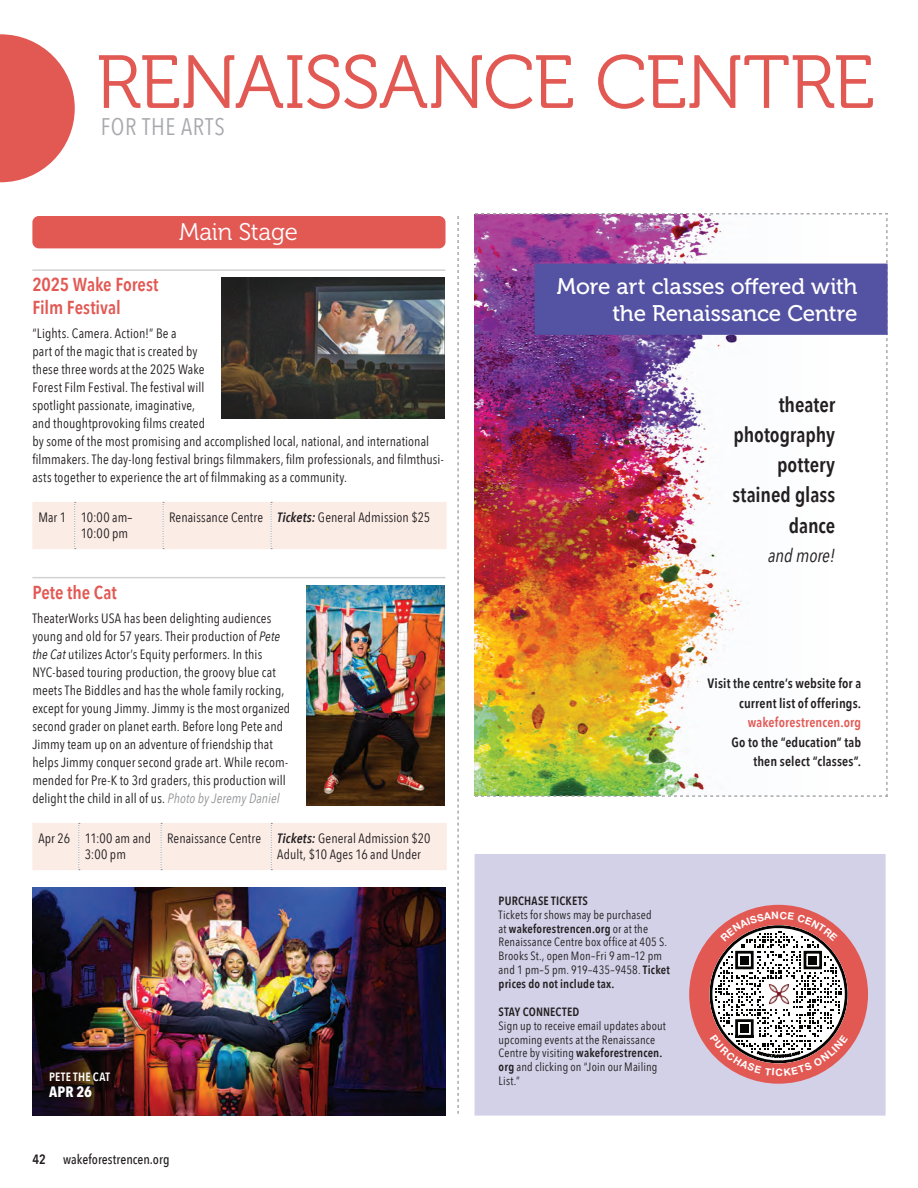
<style>
.page{position:relative;width:918px;height:1188px;background:#fff}
.page>*{position:absolute;margin:0;border:0;box-sizing:border-box;transform-origin:0 0}
.t1{font:75px "Museo 300";letter-spacing:-.02em;color:#e25954}
.t2{font:24px "Avenir Next Condensed";letter-spacing:.03em;color:#a8a9ad}
.t3{font:24px "Museo 300";letter-spacing:-.01em;color:#fff}
.t4{font:22.5px/27px "Museo 500";letter-spacing:-.005em;color:#fff;text-align:right}
.t5{font:600 21px/30px "Avenir Next Condensed";letter-spacing:-.005em;color:#231f20;text-align:right}
.t6{font:600 18.75px/22.5px "Avenir Next Condensed";letter-spacing:-.005em;color:#e25954}
.t7{font:italic 18.75px "Avenir Next Condensed";letter-spacing:-.005em;color:#231f20}
.t8{font:700 15px "Avenir Next Condensed";color:#fff}
.t9{font:13.5px/18px "Avenir Next Condensed";letter-spacing:.01em;color:#231f20}
.t10{font:600 13.5px/19.5px "Avenir Next Condensed";letter-spacing:.01em;color:#231f20;text-align:right}
.t11{font:500 13.5px "Avenir Next Condensed";letter-spacing:.005em;color:#231f20}
.t12{font:600 13.5px "Avenir Next Condensed";letter-spacing:.01em;color:#e25954}
.t13{font:12px/13.8px "Avenir Next Condensed";letter-spacing:.015em;color:#231f20}
.t14{font:600 12px "Avenir Next Condensed";letter-spacing:.015em;color:#231f20}
.t15{font:600 12px "Avenir Next Condensed";letter-spacing:.025em;color:#fff}
.s1{font-weight:600;font-style:italic}
.s2{font-style:italic}
.s3{font-style:italic;color:#939598}
.s4{font-weight:600}
</style>
<div class="page">
<hr style="left:32px;top:269px;width:413px;height:2px;background:#d1d2d4">
<hr style="left:32px;top:577px;width:413px;height:1px;background:#d1d2d4">
<div style="left:32px;top:216px;width:413px;height:32px;background:#e25954;border-radius:6px"></div>
<div style="left:32px;top:502px;width:415px;height:47px;background:#fbece6"></div>
<div style="left:32px;top:823px;width:415px;height:47px;background:#fbece6"></div>
<img style="left:221px;top:278px;width:224px;height:141px">
<img style="left:307px;top:585px;width:138px;height:221px">
<svg style="left:457px;top:216px;width:2px;height:898px"></svg>
<div style="left:475px;top:854px;width:411px;height:262px;background:#d3d1e8"></div>
<div style="left:689px;top:905px;width:179px;height:179px;background:#e25954;border-radius:50%"></div>
<img style="left:475px;top:213px;width:413px;height:584px">
<div style="left:535px;top:264px;width:353px;height:71px;background:#5452a2;border:2px solid #5452a2"></div>
<img style="left:32px;top:887px;width:414px;height:229px">
<svg style="left:0;top:34px;width:75px;height:148px"></svg>
<svg style="left:709px;top:912px;width:139px;height:164px"></svg>
<h1 class="t1" style="left:96px;top:42px;width:780px">RENAISSANCE CENTRE</h1>
<h2 class="t2" style="left:101px;top:106px;width:125px">FOR THE ARTS</h2>
<h2 class="t3" style="left:179px;top:219px;width:120px">Main Stage</h2>
<h3 class="t6" style="left:32px;top:273px;width:128px">2025 Wake Forest<br>Film Festival</h3>
<p class="t9" style="left:32px;top:324px;width:413px">“Lights. Camera. Action!” Be a<br>part of the magic that is created by<br>these three words at the 2025 Wake<br>Forest Film Festival. The festival will<br>spotlight passionate, imaginative,<br>and thoughtprovoking films created<br>by some of the most promising and accomplished local, national, and international filmmakers. The day-long festival brings filmmakers, film professionals, and filmthusi&shy;asts together to experience the art of filmmaking as a community.</p>
<p class="t9" style="left:81px;top:509px;width:53px;line-height:16.2px;text-indent:-42px">Mar 1 10:00 am–<br>10:00 pm</p>
<p class="t9" style="left:169px;top:508px;width:263px">Renaissance Centre <span class="s1">Tickets:</span> General Admission $25</p>
<h3 class="t6" style="left:32px;top:580px;width:86px">Pete the Cat</h3>
<p class="t9" style="left:32px;top:609px;width:259px">TheaterWorks USA has been delighting audiences young and old for 57 years. Their production of <span class="s2">Pete the Cat</span> utilizes Actor’s Equity performers. In this NYC-based touring production, the groovy blue cat meets The Biddles and has the whole family rocking, except for young Jimmy. Jimmy is the most organized second grader on planet earth. Before long Pete and Jimmy team up on an adventure of friendship that helps Jimmy conquer second grade art. While recom&shy;mended for Pre-K to 3rd graders, this production will delight the child in all of us. <span class="s3">Photo by Jeremy Daniel</span></p>
<p class="t9" style="left:85px;top:830px;width:68px;line-height:16.2px;text-indent:-46px">Apr 26 11:00 am and<br>3:00 pm</p>
<p class="t9" style="left:277px;top:830px;width:155px;line-height:16.2px;text-indent:-110px">Renaissance Centre <span class="s1">Tickets:</span> General Admission $20<br>Adult, $10 Ages 16 and Under</p>
<p class="t15" style="left:49px;top:1066px;width:62px">PETE THE CAT</p>
<p class="t8" style="left:49px;top:1083px;width:44px">APR 26</p>
<p class="t10" style="left:32px;top:1149px;width:15px">42</p>
<p class="t11" style="left:63px;top:1151px;width:108px">wakeforestrencen.org</p>
<h3 class="t4" style="left:557px;top:273px;width:302px">More art classes offered with the Renaissance Centre</h3>
<h3 class="t5" style="left:732px;top:390px;width:104px">theater photography pottery stained glass dance</h3>
<h3 class="t7" style="left:768px;top:545px;width:68px">and more!</h3>
<p class="t10" style="left:708px;top:674px;width:155px">Visit the centre’s website for a current list of offerings.</p>
<p class="t12" style="left:748px;top:711px;width:115px">wakeforestrencen.org</p>
<p class="t10" style="left:732px;top:732px;width:131px">Go to the “education” tab then select “classes”.</p>
<p class="t14" style="left:499px;top:890px;width:91px">PURCHASE TICKETS</p>
<p class="t13" style="left:499px;top:907px;width:173px">Tickets for shows may be purchased<br>at <span class="s4">wakeforestrencen.org</span> or at the Renaissance Centre box office at 405 S.<br>Brooks St., open Mon–Fri 9 am–12 pm and 1 pm–5 pm. 919–435–9458. <span class="s4">Ticket prices do not include tax.</span></p>
<p class="t14" style="left:499px;top:1001px;width:82px">STAY CONNECTED</p>
<p class="t13" style="left:499px;top:1018px;width:169px">Sign up to receive email updates about upcoming events at the Renaissance<br>Centre by visiting <span class="s4">wakeforestrencen. org</span> and clicking on “Join our Mailing<br>List.”</p>
</div>
